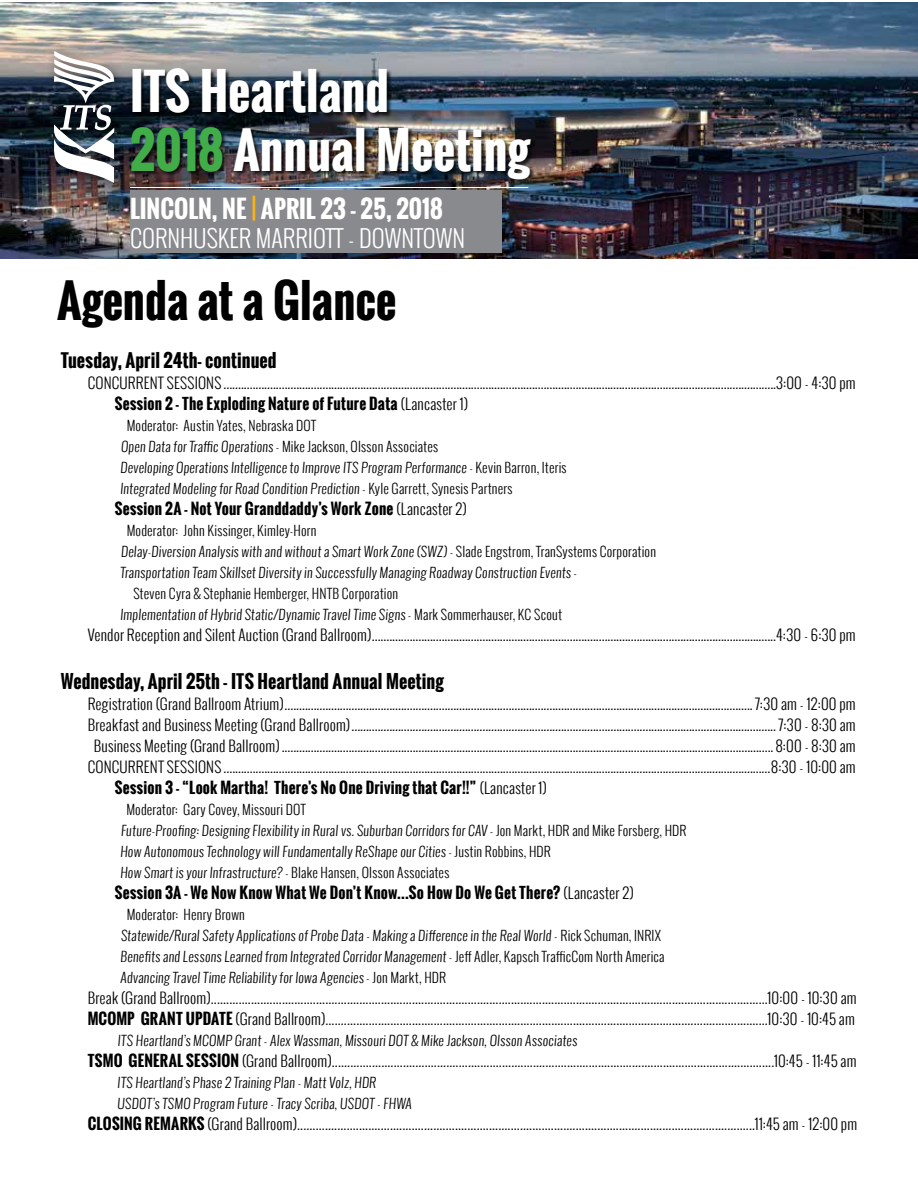
<style>
.page{position:relative;width:918px;height:1188px;background:#fff}
.page>*{position:absolute;margin:0;border:0;box-sizing:border-box;transform-origin:0 0}
.t1{font:700 48.45px/58.1px "Oswald";color:#fff}
.t2{font:700 45px "Oswald";color:#000}
.t3{font:300 24px/28.8px "Oswald";color:#fff}
.t4{font:700 18px "Oswald";letter-spacing:.005em;color:#000}
.t5{font:300 15px/21px "Oswald";letter-spacing:.01em;color:#000}
.t6{font:700 15px "Oswald";letter-spacing:.01em;color:#000}
.t7{font:300 13.5px/21px "Oswald";letter-spacing:.015em;color:#000}
.s1{color:#41ad49}
.s2{font-weight:700}
.s3{font-weight:700;color:#fcb316}
.s4{font-weight:300}
</style>
<div class="page">
<img style="left:0;top:3px;width:918px;height:255px">
<div style="left:132px;top:69px;width:405px;height:115px;background:#000;opacity:.75"></div>
<div style="left:46px;top:44px;width:82px;height:152px;background:#000;opacity:.5"></div>
<svg style="left:53px;top:51px;width:61px;height:132px"></svg>
<div style="left:130px;top:191px;width:372px;height:62px;background:#898a8d"></div>
<hr style="left:130px;top:187px;width:398px;height:1px;background:#fff">
<h1 class="t1" style="left:130px;top:63px;width:402px">ITS Heartland<br><span class="s1">2018</span> Annual Meeting</h1>
<h3 class="t3" style="left:130px;top:195px;width:337px"><span class="s2">LINCOLN, NE</span> <span class="s3">|</span> <span class="s2">APRIL 23 - 25, 2018<br></span>CORNHUSKER MARRIOTT - DOWNTOWN</h3>
<h2 class="t2" style="left:57px;top:267px;width:341px">Agenda at a Glance</h2>
<p class="t4" style="left:61px;top:346px;width:217px">Tuesday, April 24th- continued</p>
<p class="t5" style="left:115px;top:372px;width:743px;text-indent:-27px">CONCURRENT SESSIONS ..............................................................................................................................................................................................3:00 - 4:30 pm<br><span class="s2">Session 2 - The Exploding Nature of Future Data</span> (Lancaster 1)</p>
<p class="t7" style="left:120px;top:414px;width:448px;text-indent:7px">Moderator: Austin Yates, Nebraska DOT<br>Open Data for Traffic Operations - Mike Jackson, Olsson Associates<br>Developing Operations Intelligence to Improve ITS Program Performance - Kevin Barron, Iteris Integrated Modeling for Road Condition Prediction - Kyle Garrett, Synesis Partners</p>
<p class="t6" style="left:115px;top:497px;width:354px">Session 2A - Not Your Granddaddy’s Work Zone <span class="s4">(Lancaster 2)</span></p>
<p class="t7" style="left:127px;top:519px;width:191px">Moderator: John Kissinger, Kimley-Horn</p>
<p class="t7" style="left:121px;top:540px;width:537px">Delay-Diversion Analysis with and without a Smart Work Zone (SWZ) - Slade Engstrom, TranSystems Corporation</p>
<p class="t7" style="left:120px;top:561px;width:458px">Transportation Team Skillset Diversity in Successfully Managing Roadway Construction Events -</p>
<p class="t7" style="left:133px;top:582px;width:266px">Steven Cyra &amp; Stephanie Hemberger, HNTB Corporation</p>
<p class="t7" style="left:120px;top:603px;width:443px">Implementation of Hybrid Static/Dynamic Travel Time Signs - Mark Sommerhauser, KC Scout</p>
<p class="t5" style="left:88px;top:624px;width:770px">Vendor Reception and Silent Auction (Grand Ballroom)...........................................................................................................................................4:30 - 6:30 pm</p>
<p class="t4" style="left:61px;top:668px;width:385px">Wednesday, April 25th - ITS Heartland Annual Meeting</p>
<p class="t5" style="left:88px;top:693px;width:770px">Registration (Grand Ballroom Atrium).................................................................................................................................................................7:30 am - 12:00 pm</p>
<p class="t5" style="left:88px;top:714px;width:770px">Breakfast and Business Meeting (Grand Ballroom).................................................................................................................................................. 7:30 - 8:30 am</p>
<p class="t5" style="left:94px;top:735px;width:764px">Business Meeting (Grand Ballroom)......................................................................................................................................................................... 8:00 - 8:30 am</p>
<p class="t5" style="left:88px;top:756px;width:770px">CONCURRENT SESSIONS ............................................................................................................................................................................................8:30 - 10:00 am</p>
<p class="t6" style="left:115px;top:777px;width:434px">Session 3 - “Look Martha! There’s No One Driving that Car!!” <span class="s4">(Lancaster 1)</span></p>
<p class="t7" style="left:120px;top:799px;width:568px;text-indent:6px">Moderator: Gary Covey, Missouri DOT<br>Future-Proofing: Designing Flexibility in Rural vs. Suburban Corridors for CAV - Jon Markt, HDR and Mike Forsberg, HDR How Autonomous Technology will Fundamentally ReShape our Cities - Justin Robbins, HDR<br>How Smart is your Infrastructure? - Blake Hansen, Olsson Associates</p>
<p class="t6" style="left:115px;top:882px;width:521px">Session 3A - We Now Know What We Don’t Know...So How Do We Get There? <span class="s4">(Lancaster 2)</span></p>
<p class="t7" style="left:120px;top:904px;width:546px;text-indent:7px">Moderator: Henry Brown<br>Statewide/Rural Safety Applications of Probe Data - Making a Difference in the Real World - Rick Schuman, INRIX Benefits and Lessons Learned from Integrated Corridor Management - Jeff Adler, Kapsch TrafficCom North America Advancing Travel Time Reliability for Iowa Agencies - Jon Markt, HDR</p>
<p class="t5" style="left:88px;top:987px;width:770px">Break (Grand Ballroom)....................................................................................................................................................................................10:00 - 10:30 am<br><span class="s2">MCOMP GRANT UPDATE</span> (Grand Ballroom)...............................................................................................................................................10:30 - 10:45 am</p>
<p class="t7" style="left:117px;top:1030px;width:463px">ITS Heartland’s MCOMP Grant - Alex Wassman, Missouri DOT &amp; Mike Jackson, Olsson Associates</p>
<p class="t5" style="left:88px;top:1050px;width:770px"><span class="s2">TSMO GENERAL SESSION</span> (Grand Ballroom)...............................................................................................................................................10:45 - 11:45 am</p>
<p class="t7" style="left:117px;top:1072px;width:298px">ITS Heartland’s Phase 2 Training Plan - Matt Volz, HDR<br>USDOT ’s TSMO Program Future - Tracy Scriba, USDOT - FHWA</p>
<p class="t5" style="left:88px;top:1113px;width:771px"><span class="s2">CLOSING REMARKS</span> (Grand Ballroom)....................................................................................................................................................11:45 am - 12:00 pm</p>
</div>
